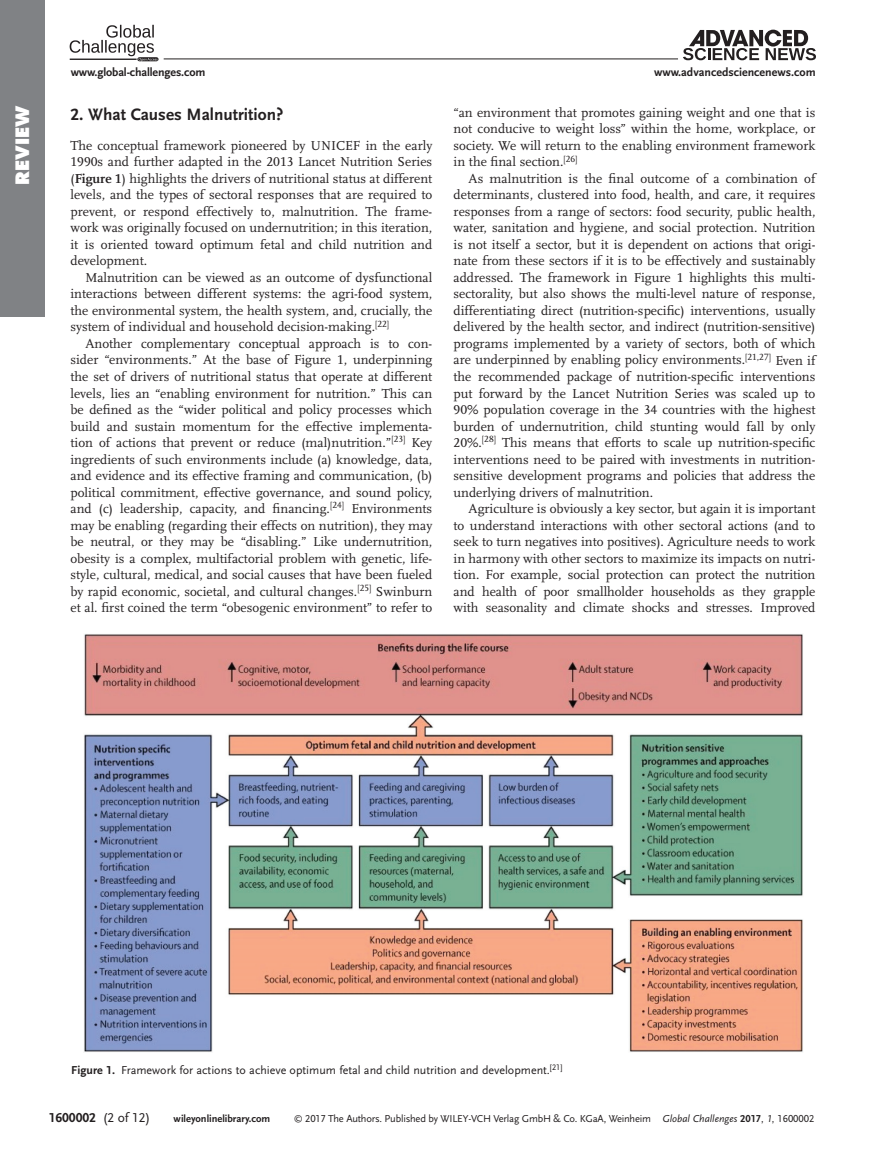
<style>
.page{position:relative;width:891px;height:1175px;background:#fff}
.page>*{position:absolute;margin:0;border:0;box-sizing:border-box;transform-origin:0 0}
.t1{font:800 18px "Futura";letter-spacing:.005em;color:#fff}
.t2{font:700 17.25px "Scala Sans LF";color:#231f20}
.t3{font:13.5px/16.5px "Scala LF";color:#231f20;text-align:justify}
.t4{font:700 13.5px "Scala Sans LF";color:#231f20}
.t5{font:12px "Scala Sans LF";color:#231f20}
.t6{font:700 12px "Scala Sans LF";color:#231f20}
.t7{font:10.5px "Scala Sans LF";letter-spacing:-.02em;color:#231f20}
.t8{font:italic 10.5px "Scala Sans LF";color:#231f20}
.t9{font:700 10.5px "Scala Sans LF";color:#231f20}
.s1{font-weight:700}
.s2{font-weight:400}
.s3{font-size:9px}
.s4{font-weight:700;font-style:normal}
.s5{font-style:normal}
</style>
<div class="page">
<div style="left:0;top:0;width:45px;height:317px;background:#808285"></div>
<img style="left:70px;top:24px;width:89px;height:37px">
<hr style="left:164px;top:59px;width:514px;height:1px;background:#231f20">
<svg style="left:683px;top:30px;width:133px;height:30px"></svg>
<img style="left:84px;top:634px;width:719px;height:418px">
<h1 class="t1" style="left:11px;top:185px;width:81px;rotate:-90deg">Review</h1>
<p class="t6" style="left:71px;top:65px;width:136px">www.global-challenges.com</p>
<p class="t2" style="left:71px;top:105px;width:214px">2. What Causes Malnutrition?</p>
<p class="t3" style="left:71px;top:137px;width:363px">The conceptual framework pioneered by UNICEF in the early 1990s and further adapted in the 2013 Lancet Nutrition Series (<span class="s1">Figure 1</span>) highlights the drivers of nutritional status at different levels, and the types of sectoral responses that are required to prevent, or respond effectively to, malnutrition. The frame&shy;work was originally focused on undernutrition; in this iteration, it is oriented toward optimum fetal and child nutrition and development.</p>
<p class="t3" style="left:71px;top:269px;width:363px;text-indent:15px">Malnutrition can be viewed as an outcome of dysfunctional interactions between different systems: the agri-food system, the environmental system, the health system, and, crucially, the system of individual and household decision-making.<sup>[22]</sup></p>
<p class="t3" style="left:70px;top:335px;width:363px;text-indent:15px">Another complementary conceptual approach is to con&shy;sider “environments.” At the base of Figure 1, underpinning the set of drivers of nutritional status that operate at different levels, lies an “enabling environment for nutrition.” This can be defined as the “wider political and policy processes which build and sustain momentum for the effective implementa&shy;tion of actions that prevent or reduce (mal)nutrition.”<sup>[23]</sup> Key ingredients of such environments include (a) knowledge, data, and evidence and its effective framing and communication, (b) political commitment, effective governance, and sound policy, and (c) leadership, capacity, and financing.<sup>[24]</sup> Environments may be enabling (regarding their effects on nutrition), they may be neutral, or they may be “disabling.” Like undernutrition, obesity is a complex, multifactorial problem with genetic, life&shy;style, cultural, medical, and social causes that have been fueled by rapid economic, societal, and cultural changes.<sup>[25]</sup> Swinburn et al. first coined the term “obesogenic environment” to refer to</p>
<p class="t6" style="left:654px;top:65px;width:163px">www.advancedsciencenews.com</p>
<p class="t3" style="left:454px;top:104px;width:363px">“an environment that promotes gaining weight and one that is not conducive to weight loss” within the home, workplace, or society. We will return to the enabling environment framework in the final section.<sup>[26]</sup></p>
<p class="t3" style="left:454px;top:170px;width:363px;text-indent:15px">As malnutrition is the final outcome of a combination of determinants, clustered into food, health, and care, it requires responses from a range of sectors: food security, public health, water, sanitation and hygiene, and social protection. Nutrition is not itself a sector, but it is dependent on actions that origi&shy;nate from these sectors if it is to be effectively and sustainably addressed. The framework in Figure 1 highlights this multi&shy;sectorality, but also shows the multi-level nature of response, differentiating direct (nutrition-specific) interventions, usually delivered by the health sector, and indirect (nutrition-sensitive) programs implemented by a variety of sectors, both of which are underpinned by enabling policy environments.<sup>[21,27]</sup> Even if the recommended package of nutrition-specific interventions put forward by the Lancet Nutrition Series was scaled up to 90% population coverage in the 34 countries with the highest burden of undernutrition, child stunting would fall by only 20%.<sup>[28]</sup> This means that efforts to scale up nutrition-specific interventions need to be paired with investments in nutrition&shy;sensitive development programs and policies that address the underlying drivers of malnutrition.</p>
<p class="t3" style="left:454px;top:500px;width:363px;text-indent:15px">Agriculture is obviously a key sector, but again it is important to understand interactions with other sectoral actions (and to seek to turn negatives into positives). Agriculture needs to work in harmony with other sectors to maximize its impacts on nutri&shy;tion. For example, social protection can protect the nutrition and health of poor smallholder households as they grapple with seasonality and climate shocks and stresses. Improved</p>
<p class="t5" style="left:71px;top:1064px;width:493px"><span class="s1">Figure 1.</span> Framework for actions to achieve optimum fetal and child nutrition and development.<sup>[21]</sup></p>
<p class="t4" style="left:49px;top:1110px;width:103px">1600002 <span class="s2">(2 of 12)</span></p>
<p class="t9" style="left:174px;top:1113px;width:98px">wileyonlinelibrary.com</p>
<p class="t7" style="left:294px;top:1113px;width:359px"><span class="s3">©</span> 2017 The Authors. Published by WILEY-VCH Verlag GmbH &amp; Co. KGaA, Weinheim</p>
<p class="t8" style="left:662px;top:1113px;width:153px">Global Challenges <span class="s4">2017</span><span class="s5">,</span> 1<span class="s5">, 1600002</span></p>
</div>
